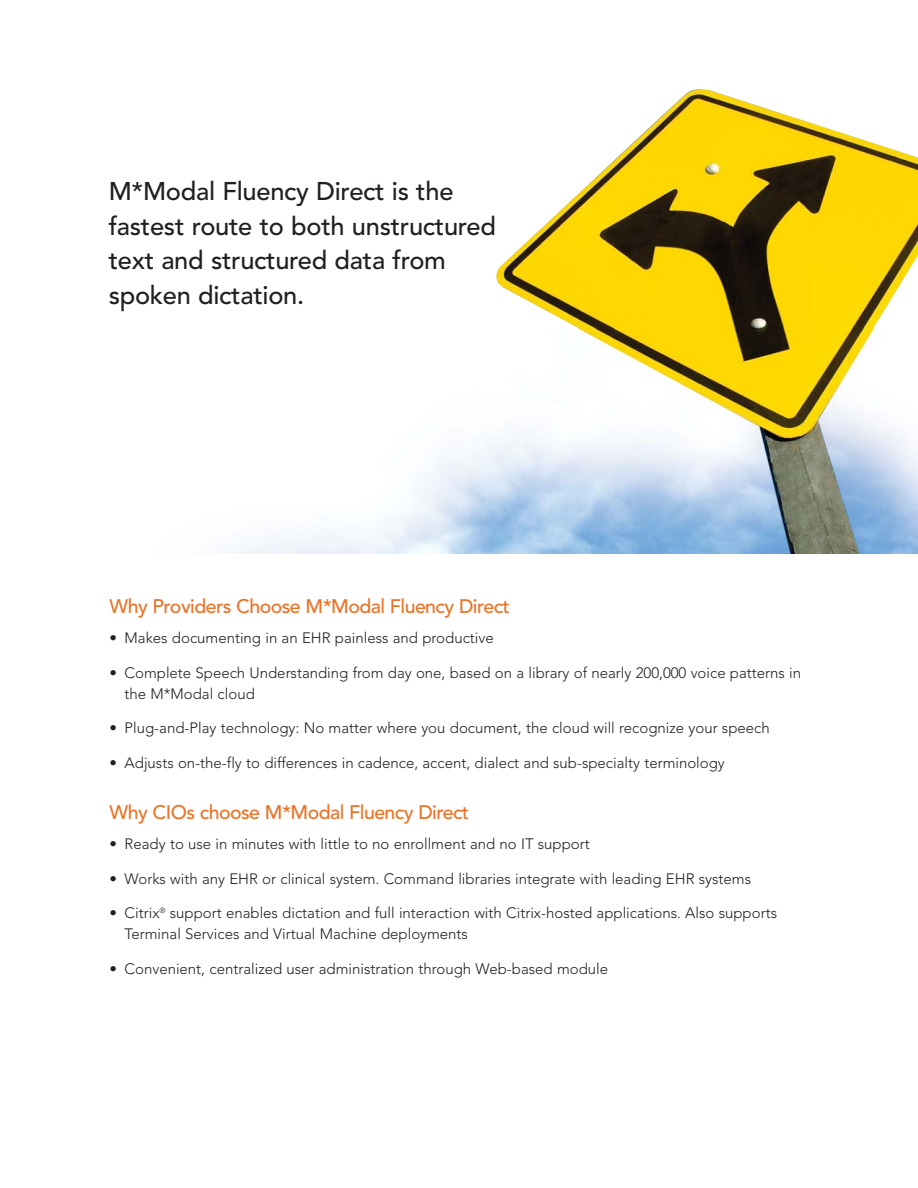
<style>
.page{position:relative;width:918px;height:1188px;background:#fff}
.page>*{position:absolute;margin:0;border:0;box-sizing:border-box;transform-origin:0 0}
.t1{font:500 25.5px/34.5px "Avenir";letter-spacing:-.01em;color:#231f20}
.t2{font:500 19.5px "Avenir";letter-spacing:-.03em;color:#ea7225}
.t3{font:300 15px/21px "Avenir";color:#231f20}
</style>
<div class="page">
<img style="left:496px;top:89px;width:422px;height:465px">
<h1 class="t1" style="left:109px;top:177px;width:389px">M*Modal Fluency Direct is the fastest route to both unstructured text and structured data from spoken dictation.</h1>
<h2 class="t2" style="left:110px;top:598px;width:402px">Why Providers Choose M*Modal Fluency Direct</h2>
<p class="t3" style="left:110px;top:629px;width:386px">• Makes documenting in an EHR painless and productive</p>
<p class="t3" style="left:125px;top:663px;width:678px;text-indent:-15px">• Complete Speech Understanding from day one, based on a library of nearly 200,000 voice patterns in the M*Modal cloud</p>
<p class="t3" style="left:110px;top:719px;width:662px">• Plug-and-Play technology: No matter where you document, the cloud will recognize your speech</p>
<p class="t3" style="left:110px;top:753px;width:617px">• Adjusts on-the-fly to differences in cadence, accent, dialect and sub-specialty terminology</p>
<h2 class="t2" style="left:110px;top:804px;width:361px">Why CIOs choose M*Modal Fluency Direct</h2>
<p class="t3" style="left:110px;top:835px;width:482px">• Ready to use in minutes with little to no enrollment and no IT support</p>
<p class="t3" style="left:110px;top:869px;width:643px">• Works with any EHR or clinical system. Command libraries integrate with leading EHR systems</p>
<p class="t3" style="left:125px;top:904px;width:654px;text-indent:-15px">• Citrix<sup>®</sup> support enables dictation and full interaction with Citrix-hosted applications. Also supports<br>Terminal Services and Virtual Machine deployments</p>
<p class="t3" style="left:110px;top:959px;width:500px">• Convenient, centralized user administration through Web-based module</p>
</div>
